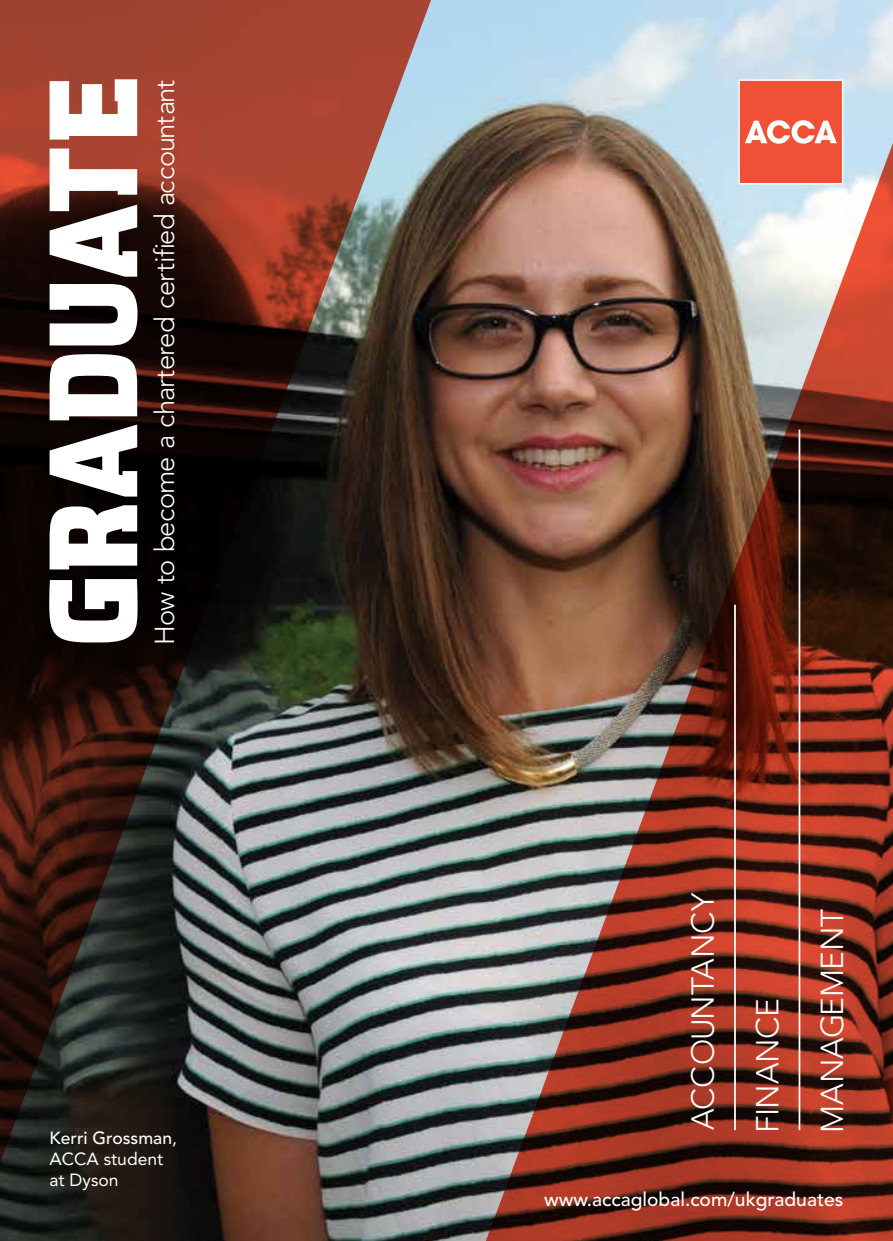
<style>
.page{position:relative;width:893px;height:1241px;background:#fff}
.page>*{position:absolute;margin:0;border:0;box-sizing:border-box;transform-origin:0 0}
.t1{font:119px "Aquarius CG No 8";letter-spacing:-.045em;color:#fff}
.t2{font:300 31.5px/64.8px "Avenir LT";color:#fff}
.t3{font:300 27.3px "Avenir LT";letter-spacing:-.03em;color:#fff}
.t4{font:500 19.25px "Avenir LT";color:#fff}
.t5{font:17.5px/21px "Avenir LT";color:#fff}
.s1{font-weight:500}
</style>
<div class="page">
<img style="left:0;top:0;width:893px;height:1240px">
<svg style="left:0;top:0;width:437px;height:1202px;background:#4d3832"></svg>
<img style="left:480px;top:103px;width:413px;height:1137px">
<svg style="left:738px;top:79px;width:105px;height:105px;background:#f16a54"></svg>
<hr style="left:734px;top:604px;width:2px;height:525px;background:#fff">
<hr style="left:799px;top:429px;width:1px;height:700px;background:#fff">
<h1 class="t1" style="left:23px;top:649px;width:578px;rotate:-90deg">GRADUATE</h1>
<p class="t3" style="left:149px;top:644px;width:566px;rotate:-90deg">How to become a chartered certified accountant</p>
<p class="t5" style="left:50px;top:1126px;width:129px"><span class="s1">Kerri Grossman</span>,<br>ACCA student at Dyson</p>
<p class="t2" style="left:671px;top:1132px;width:242px;rotate:-90deg">ACCOUNTANCY<br>FINANCE<br>MANAGEMENT</p>
<p class="t4" style="left:544px;top:1188px;width:301px">www.accaglobal.com/ukgraduates</p>
</div>
